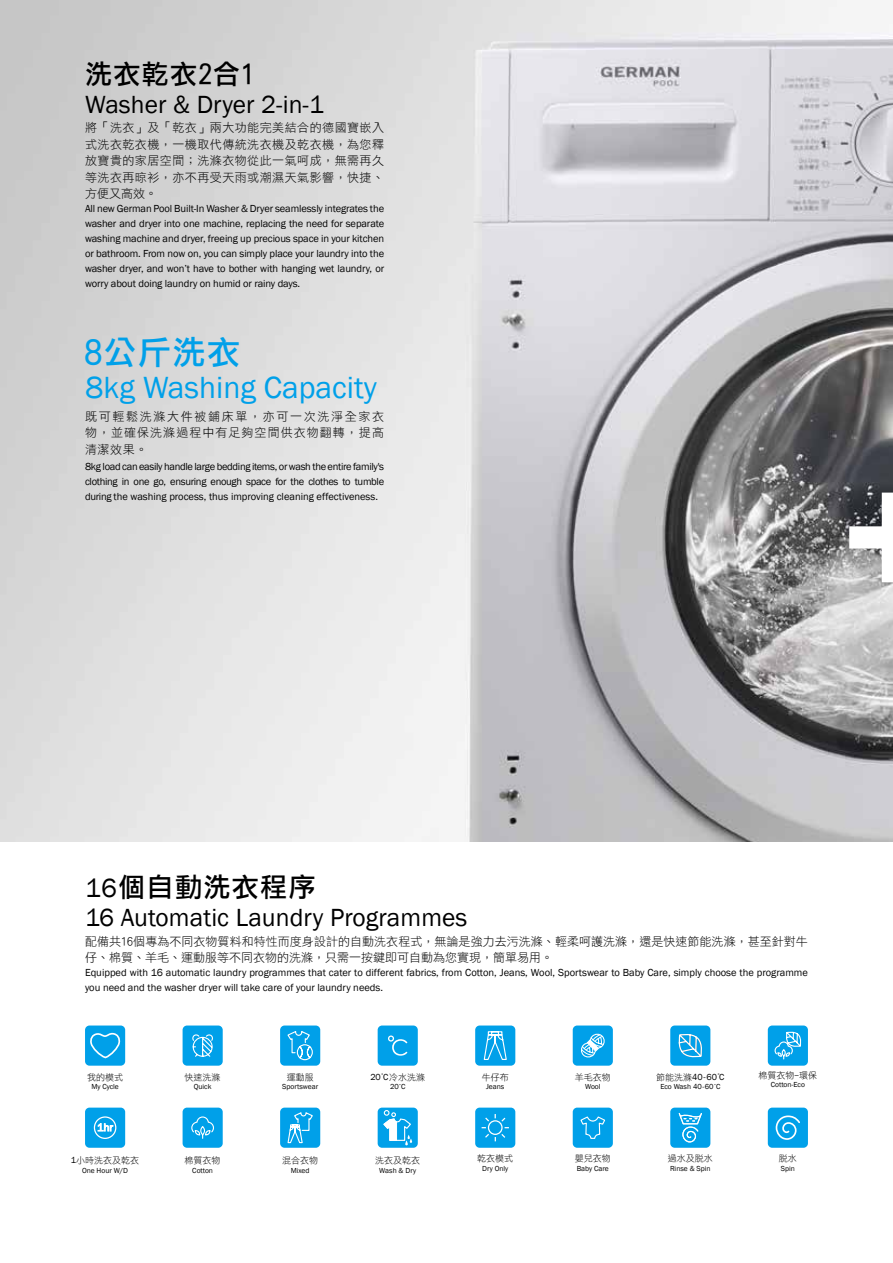
<style>
.page{position:relative;width:893px;height:1263px;background:#fff}
.page>*{position:absolute;margin:0;border:0;box-sizing:border-box;transform-origin:0 0}
.t1{font:800 180px "Franklin Gothic";color:#fff}
.t2{font:33px "DF Li Hei Md WIN BF";letter-spacing:.05em;color:#00a0e9}
.t3{font:31.5px "Franklin Gothic";color:#00a0e9}
.t4{font:27px "DF Li Hei Md WIN BF";letter-spacing:.05em;color:#000}
.t5{font:25.5px "Franklin Gothic";letter-spacing:.005em;color:#000}
.t6{font:12px/16.5px "DF Li Hei W3 WIN BF";letter-spacing:.005em;color:#000;text-align:justify}
.t7{font:11.1px "Franklin Gothic";color:#fff}
.t8{font:10.5px/15px "Franklin Gothic";color:#000;text-align:justify}
.t9{font:9px "DF Li Hei W3 WIN BF";color:#000}
.t10{font:9px "Franklin Gothic";color:#000}
.t11{font:7.5px "Franklin Gothic";color:#000}
.s1{font-family:"Franklin Gothic"}
.s2{font-family:"DF Li Hei W3 WIN BF"}
</style>
<div class="page">
<img style="left:0;top:0;width:893px;height:842px">
<div style="left:573px;top:1025px;width:40px;height:41px;background:#00a0e9;border-radius:4px"></div>
<svg style="left:581px;top:1033px;width:24px;height:25px"></svg>
<div style="left:475px;top:1025px;width:40px;height:41px;background:#00a0e9;border-radius:4px"></div>
<div style="left:378px;top:1025px;width:40px;height:41px;background:#00a0e9;border-radius:4px"></div>
<div style="left:183px;top:1025px;width:40px;height:41px;background:#00a0e9;border-radius:4px"></div>
<div style="left:280px;top:1025px;width:40px;height:41px;background:#00a0e9;border-radius:4px"></div>
<svg style="left:287px;top:1031px;width:26px;height:30px"></svg>
<div style="left:85px;top:1025px;width:40px;height:41px;background:#00a0e9;border-radius:4px"></div>
<svg style="left:90px;top:1032px;width:30px;height:27px"></svg>
<div style="left:768px;top:1025px;width:40px;height:41px;background:#00a0e9;border-radius:4px"></div>
<div style="left:768px;top:1107px;width:40px;height:41px;background:#00a0e9;border-radius:4px"></div>
<svg style="left:775px;top:1115px;width:25px;height:25px"></svg>
<div style="left:573px;top:1107px;width:40px;height:41px;background:#00a0e9;border-radius:4px"></div>
<div style="left:475px;top:1107px;width:40px;height:41px;background:#00a0e9;border-radius:4px"></div>
<div style="left:670px;top:1107px;width:40px;height:41px;background:#00a0e9;border-radius:4px"></div>
<svg style="left:678px;top:1113px;width:24px;height:30px"></svg>
<div style="left:85px;top:1107px;width:40px;height:41px;background:#00a0e9;border-radius:4px"></div>
<div style="left:670px;top:1025px;width:40px;height:41px;background:#00a0e9;border-radius:4px"></div>
<svg style="left:678px;top:1034px;width:24px;height:24px"></svg>
<div style="left:280px;top:1107px;width:40px;height:41px;background:#00a0e9;border-radius:4px"></div>
<div style="left:378px;top:1107px;width:40px;height:41px;background:#00a0e9;border-radius:4px"></div>
<svg style="left:192px;top:1034px;width:21px;height:23px"></svg>
<svg style="left:388px;top:1035px;width:19px;height:21px"></svg>
<svg style="left:483px;top:1031px;width:24px;height:29px"></svg>
<svg style="left:774px;top:1031px;width:28px;height:29px"></svg>
<div style="left:94px;top:1116px;width:22px;height:23px;border:1px solid #fff;border-radius:50%"></div>
<div style="left:183px;top:1107px;width:40px;height:41px;background:#00a0e9;border-radius:4px"></div>
<svg style="left:191px;top:1116px;width:23px;height:23px"></svg>
<svg style="left:287px;top:1112px;width:26px;height:32px"></svg>
<svg style="left:580px;top:1116px;width:25px;height:23px"></svg>
<svg style="left:481px;top:1114px;width:27px;height:28px"></svg>
<svg style="left:383px;top:1110px;width:29px;height:35px"></svg>
<h3 class="t4" style="left:85px;top:61px;width:172px">洗衣乾衣2合1</h3>
<h3 class="t5" style="left:85px;top:88px;width:240px">Washer &amp; Dryer 2-in-1</h3>
<p class="t6" style="left:85px;top:120px;width:301px">將「洗衣」及「乾衣」兩大功能完美結合的德國寶嵌入式洗衣乾衣機，一機取代傳統洗衣機及乾衣機，為您釋放寶貴的家居空間；洗滌衣物從此一氣呵成，無需再久等洗衣再晾衫，亦不再受天雨或潮濕天氣影響，快捷、方便又高效。</p>
<p class="t8" style="left:85px;top:202px;width:301px">All new German Pool Built-In Washer &amp; Dryer seamlessly integrates the washer and dryer into one machine, replacing the need for separate washing machine and dryer, freeing up precious space in your kitchen or bathroom. From now on, you can simply place your laundry into the washer dryer, and won’t have to bother with hanging wet laundry, or worry about doing laundry on humid or rainy days.</p>
<h2 class="t2" style="left:85px;top:336px;width:157px">8公斤洗衣</h2>
<h3 class="t3" style="left:85px;top:368px;width:293px">8kg Washing Capacity</h3>
<p class="t6" style="left:85px;top:408px;width:301px">既可輕鬆洗滌大件被鋪床單，亦可一次洗淨全家衣物，並確保洗滌過程中有足夠空間供衣物翻轉，提高清潔效果。</p>
<p class="t8" style="left:85px;top:459px;width:301px">8kg load can easily handle large bedding items, or wash the entire family's clothing in one go, ensuring enough space for the clothes to tumble during the washing process, thus improving cleaning effectiveness.</p>
<h1 class="t1" style="left:840px;top:421px;width:107px">+</h1>
<h3 class="t4" style="left:85px;top:874px;width:232px"><span class="s1">16</span>個自動洗衣程序</h3>
<h3 class="t5" style="left:85px;top:902px;width:384px">16 Automatic Laundry Programmes</h3>
<p class="t6" style="left:85px;top:933px;width:724px">配備共16個專為不同衣物質料和特性而度身設計的自動洗衣程式，無論是強力去污洗滌、輕柔呵護洗滌，還是快速節能洗滌，甚至針對牛仔、棉質、羊毛、運動服等不同衣物的洗滌，只需一按鍵即可自動為您實現，簡單易用。</p>
<p class="t8" style="left:85px;top:965px;width:724px">Equipped with 16 automatic laundry programmes that cater to different fabrics, from Cotton, Jeans, Wool, Sportswear to Baby Care, simply choose the programme you need and the washer dryer will take care of your laundry needs.</p>
<p class="t9" style="left:87px;top:1072px;width:37px">我的模式</p>
<p class="t11" style="left:91px;top:1082px;width:29px">My Cycle</p>
<p class="t7" style="left:97px;top:1120px;width:17px">1hr</p>
<p class="t9" style="left:71px;top:1156px;width:70px"><span class="s1">1</span>小時洗衣及乾衣</p>
<p class="t11" style="left:82px;top:1165px;width:48px">One Hour W/D</p>
<p class="t9" style="left:185px;top:1072px;width:37px">快速洗滌</p>
<p class="t11" style="left:194px;top:1082px;width:19px">Quick</p>
<p class="t9" style="left:185px;top:1156px;width:37px">棉質衣物</p>
<p class="t11" style="left:192px;top:1165px;width:22px">Cotton</p>
<p class="t9" style="left:287px;top:1072px;width:28px">運動服</p>
<p class="t11" style="left:282px;top:1082px;width:37px">Sportswear</p>
<p class="t9" style="left:282px;top:1156px;width:37px">混合衣物</p>
<p class="t11" style="left:291px;top:1165px;width:20px">Mixed</p>
<p class="t9" style="left:370px;top:1072px;width:56px"><span class="s1">20</span><sup>°</sup><span class="s1">C</span>冷水洗滌</p>
<p class="t11" style="left:390px;top:1082px;width:17px">20<sup>°</sup>C</p>
<p class="t9" style="left:375px;top:1156px;width:46px">洗衣及乾衣</p>
<p class="t11" style="left:379px;top:1165px;width:38px">Wash &amp; Dry</p>
<p class="t9" style="left:482px;top:1072px;width:28px">牛仔布</p>
<p class="t11" style="left:486px;top:1082px;width:20px">Jeans</p>
<p class="t9" style="left:477px;top:1154px;width:37px">乾衣模式</p>
<p class="t11" style="left:482px;top:1163px;width:28px">Dry Only</p>
<p class="t9" style="left:575px;top:1072px;width:37px">羊毛衣物</p>
<p class="t11" style="left:585px;top:1082px;width:17px">Wool</p>
<p class="t9" style="left:575px;top:1154px;width:37px">嬰兒衣物</p>
<p class="t11" style="left:577px;top:1163px;width:34px">Baby Care</p>
<p class="t10" style="left:656px;top:1071px;width:70px"><span class="s2">節能洗滌</span>40-60<sup>°</sup>C</p>
<p class="t11" style="left:660px;top:1082px;width:61px">Eco Wash 40-60<sup>°</sup>C</p>
<p class="t9" style="left:668px;top:1154px;width:46px">過水及脫水</p>
<p class="t11" style="left:670px;top:1163px;width:42px">Rinse &amp; Spin</p>
<p class="t9" style="left:759px;top:1070px;width:60px">棉質衣物-環保</p>
<p class="t11" style="left:771px;top:1080px;width:36px">Cotton-Eco</p>
<p class="t9" style="left:779px;top:1154px;width:19px">脫水</p>
<p class="t11" style="left:781px;top:1163px;width:16px">Spin</p>
</div>
